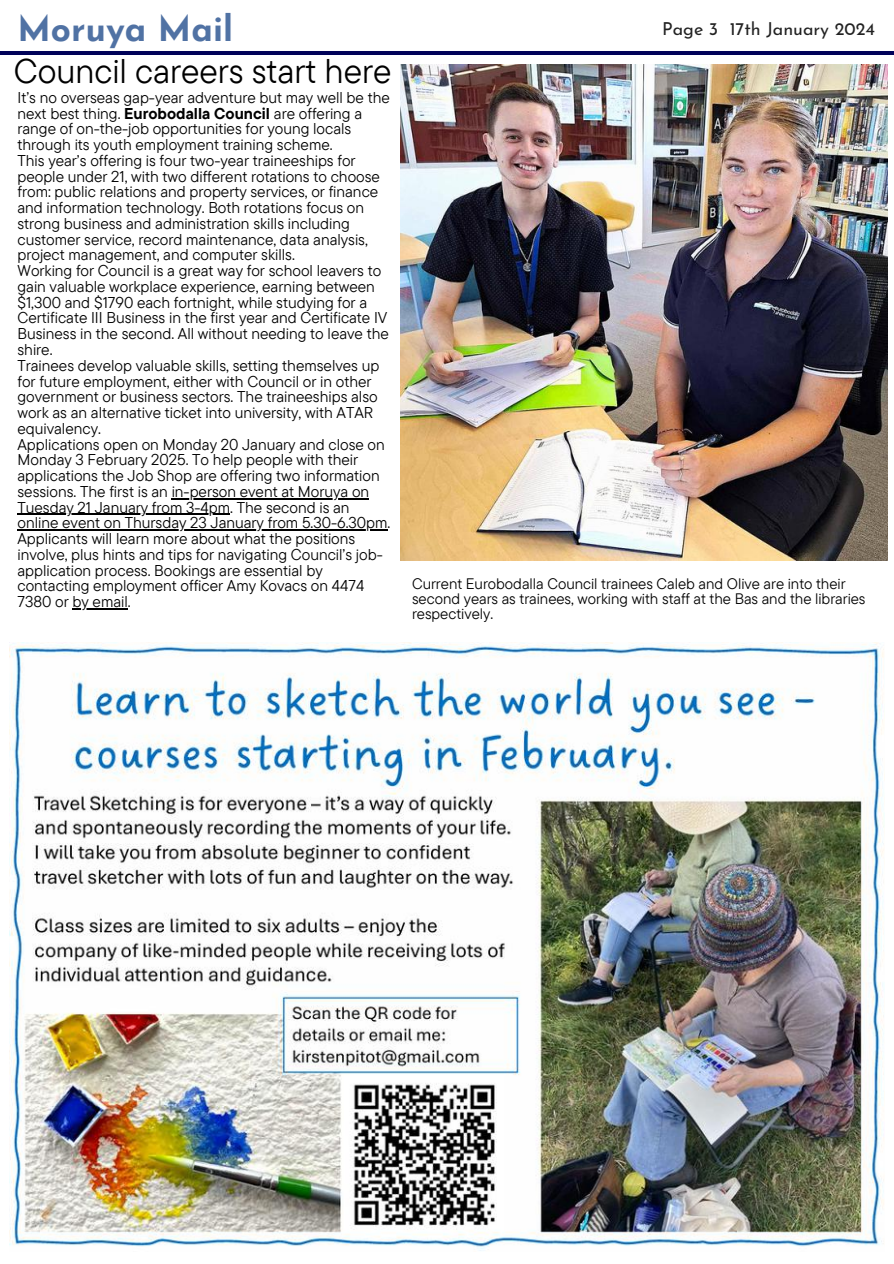
<style>
.page{position:relative;width:894px;height:1264px;background:#fff}
.page>*{position:absolute;margin:0;border:0;box-sizing:border-box;transform-origin:0 0}
.t1{font:700 35.25px "Josefin Sans";color:#5072a4}
.t2{font:34.2px "TT Commons Pro";color:#000}
.t3{font:17.85px "Josefin Sans";color:#222}
.t4{font:15.6px/15.8px "TT Commons Pro";color:#000}
.t5{font:15.15px/15.3px "TT Commons Pro";color:#000}
.s1{font-weight:700}
</style>
<div class="page">
<hr style="left:0;top:52px;width:893px;height:2px;background:#000259">
<img style="left:9px;top:643px;width:874px;height:608px">
<img style="left:400px;top:64px;width:486px;height:496px">
<hr style="left:172px;top:498px;width:197px;height:1px;background:#000">
<svg style="left:17px;top:513px;width:18px;height:2px"></svg>
<hr style="left:35px;top:513px;width:195px;height:2px;background:#000">
<hr style="left:17px;top:529px;width:370px;height:1px;background:#000">
<hr style="left:72px;top:608px;width:56px;height:1px;background:#000">
<h1 class="t1" style="left:17px;top:14px;width:217px">Moruya Mail</h1>
<p class="t3" style="left:662px;top:22px;width:214px">Page 3 17th January 2024</p>
<h2 class="t2" style="left:14px;top:49px;width:379px">Council careers start here</h2>
<p class="t4" style="left:17px;top:89px;width:374px">It’s no overseas gap-year adventure but may well be the next best thing. <span class="s1">Eurobodalla Council</span> are offering a range of on-the-job opportunities for young locals through its youth employment training scheme.<br>This year’s offering is four two-year traineeships for people under 21, with two different rotations to choose from: public relations and property services, or finance and information technology. Both rotations focus on strong business and administration skills including customer service, record maintenance, data analysis, project management, and computer skills.<br>Working for Council is a great way for school leavers to gain valuable workplace experience, earning between $1,300 and $1790 each fortnight, while studying for a Certificate III Business in the first year and Certificate IV Business in the second. All without needing to leave the shire.<br>Trainees develop valuable skills, setting themselves up for future employment, either with Council or in other government or business sectors. The traineeships also work as an alternative ticket into university, with ATAR equivalency.<br>Applications open on Monday 20 January and close on Monday 3 February 2025. To help people with their applications the Job Shop are offering two information sessions. The first is an in-person event at Moruya on Tuesday 21 January from 3-4pm. The second is an online event on Thursday 23 January from 5.30-6.30pm.<br>Applicants will learn more about what the positions involve, plus hints and tips for navigating Council’s job&shy;application process. Bookings are essential by contacting employment officer Amy Kovacs on 4474<br>7380 or by email.</p>
<p class="t5" style="left:412px;top:575px;width:455px">Current Eurobodalla Council trainees Caleb and Olive are into their second years as trainees, working with staff at the Bas and the libraries respectively.</p>
</div>
